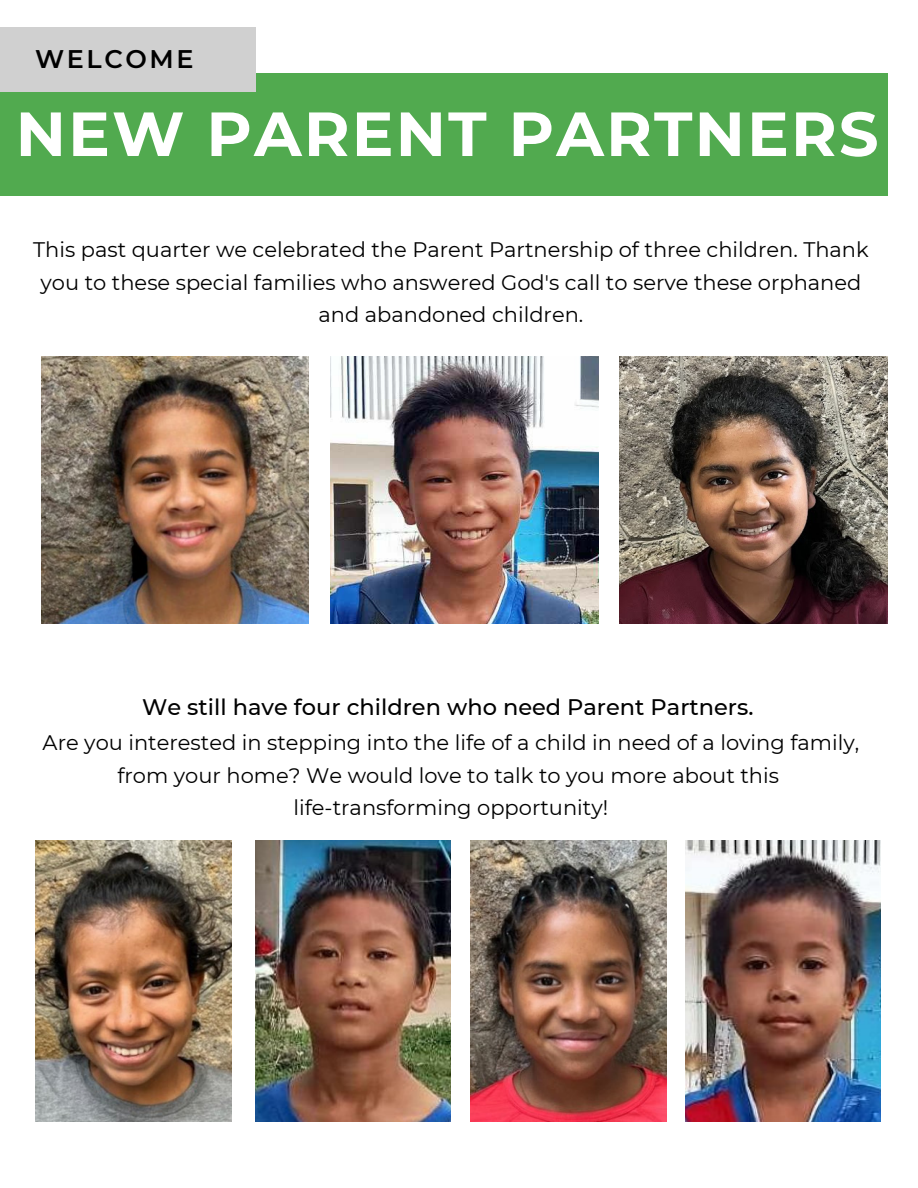
<style>
.page{position:relative;width:918px;height:1188px;background:#fff}
.page>*{position:absolute;margin:0;border:0;box-sizing:border-box;transform-origin:0 0}
.t1{font:700 62.25px "Montserrat";letter-spacing:.035em;color:#fff}
.t2{font:600 25.5px "Montserrat";letter-spacing:.1em;color:#000}
.t3{font:500 22.5px "Montserrat";color:#000}
.t4{font:21px/32.7px "Montserrat";color:#000;text-align:center}
</style>
<div class="page">
<div style="left:0;top:74px;width:887px;height:122px;background:#51aa4f"></div>
<div style="left:0;top:28px;width:255px;height:64px;background:#d0d0d0"></div>
<img style="left:331px;top:356px;width:267px;height:268px">
<img style="left:620px;top:356px;width:267px;height:268px">
<img style="left:42px;top:356px;width:267px;height:268px">
<img style="left:35px;top:840px;width:196px;height:281px">
<img style="left:255px;top:840px;width:196px;height:281px">
<img style="left:470px;top:840px;width:196px;height:281px">
<img style="left:685px;top:840px;width:196px;height:281px">
<p class="t2" style="left:35px;top:43px;width:160px">WELCOME</p>
<p class="t1" style="left:16px;top:96px;width:864px">NEW PARENT PARTNERS</p>
<p class="t4" style="left:33px;top:233px;width:837px">This past quarter we celebrated the Parent Partnership of three children. Thank you to these special families who answered God's call to serve these orphaned and abandoned children.</p>
<p class="t3" style="left:142px;top:693px;width:613px">We still have four children who need Parent Partners.</p>
<p class="t4" style="left:43px;top:726px;width:818px">Are you interested in stepping into the life of a child in need of a loving family, from your home? We would love to talk to you more about this</p>
<p class="t4" style="left:294px;top:791px;width:316px">life-transforming opportunity!</p>
</div>
